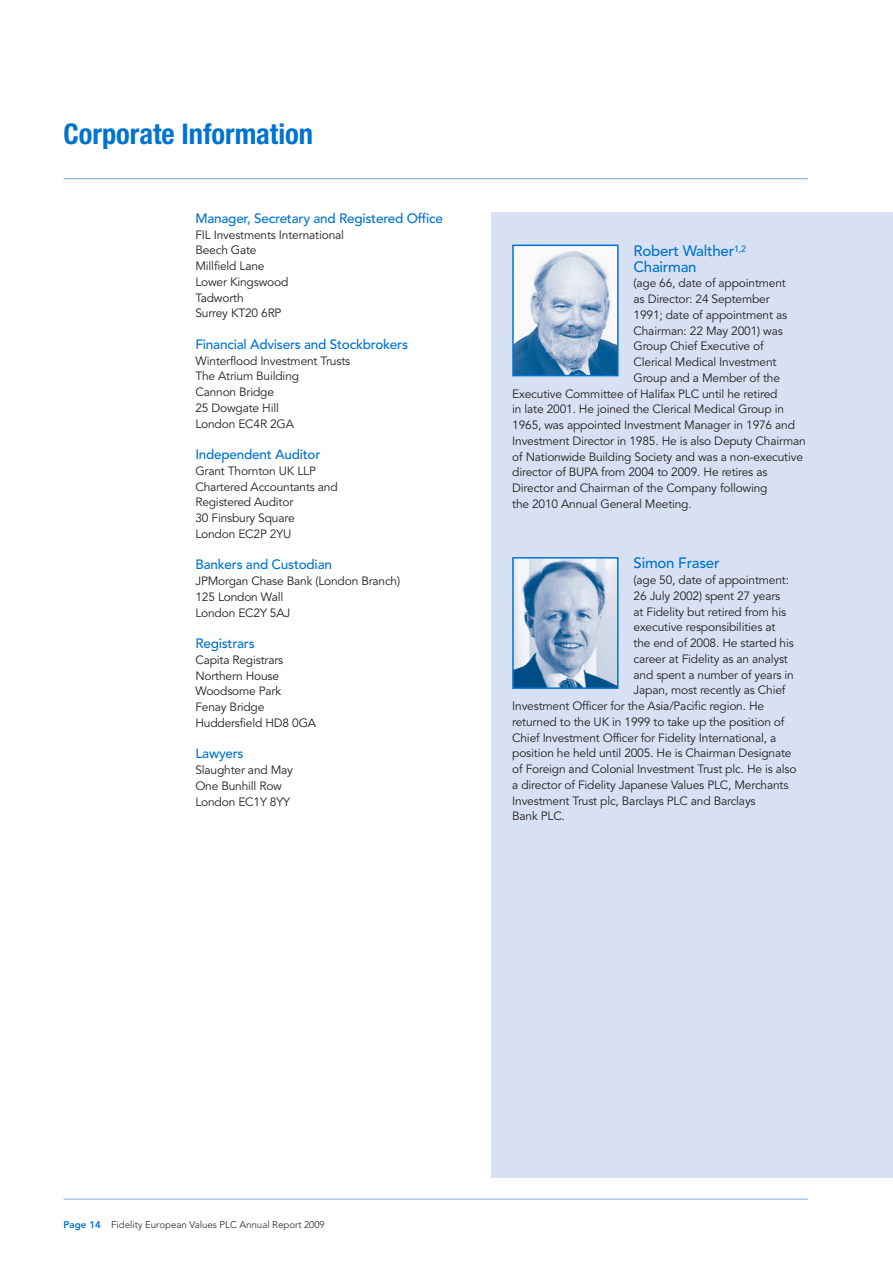
<style>
.page{position:relative;width:893px;height:1263px;background:#fff}
.page>*{position:absolute;margin:0;border:0;box-sizing:border-box;transform-origin:0 0}
.t1{font:700 condensed 28.5px "Helvetica Neue";color:#0073cf}
.t2{font:500 15px/15.8px "Avenir";letter-spacing:-.015em;color:#0073cf}
.t3{font:500 13.5px "Avenir";letter-spacing:-.015em;color:#0073cf}
.t4{font:12px/15.8px "Avenir";letter-spacing:-.015em;color:#231f20}
.t5{font:300 9.75px "Avenir";color:#231f20}
.s1{font-weight:800;color:#0073cf}
</style>
<div class="page">
<div style="left:491px;top:213px;width:401px;height:965px;background:#d8e1f3"></div>
<hr style="left:64px;top:178px;width:744px;height:1px;background:#8aacda">
<hr style="left:64px;top:1199px;width:744px;height:1px;background:#8aacda">
<img style="left:515px;top:248px;width:100px;height:125px">
<div style="left:512px;top:245px;width:106px;height:131px;border:2px solid #0073cf"></div>
<img style="left:515px;top:560px;width:100px;height:126px">
<div style="left:512px;top:557px;width:106px;height:132px;border:2px solid #0073cf"></div>
<h1 class="t1" style="left:64px;top:124px;width:251px">Corporate Information</h1>
<p class="t3" style="left:195px;top:213px;width:249px">Manager, Secretary and Registered Office</p>
<p class="t4" style="left:195px;top:228px;width:150px">FIL Investments International<br>Beech Gate<br>Millfield Lane<br>Lower Kingswood<br>Tadworth<br>Surrey KT20 6RP</p>
<p class="t3" style="left:195px;top:339px;width:214px">Financial Advisers and Stockbrokers</p>
<p class="t4" style="left:195px;top:354px;width:156px">Winterflood Investment Trusts<br>The Atrium Building<br>Cannon Bridge<br>25 Dowgate Hill<br>London EC4R 2GA</p>
<p class="t3" style="left:195px;top:449px;width:126px">Independent Auditor</p>
<p class="t4" style="left:195px;top:464px;width:144px">Grant Thornton UK LLP<br>Chartered Accountants and<br>Registered Auditor<br>30 Finsbury Square<br>London EC2P 2YU</p>
<p class="t3" style="left:195px;top:559px;width:138px">Bankers and Custodian</p>
<p class="t4" style="left:195px;top:574px;width:206px">JPMorgan Chase Bank (London Branch)<br>125 London Wall<br>London EC2Y 5AJ</p>
<p class="t3" style="left:195px;top:638px;width:61px">Registrars</p>
<p class="t4" style="left:195px;top:653px;width:122px">Capita Registrars<br>Northern House<br>Woodsome Park<br>Fenay Bridge<br>Huddersfield HD8 0GA</p>
<p class="t3" style="left:195px;top:748px;width:50px">Lawyers</p>
<p class="t4" style="left:195px;top:763px;width:99px">Slaughter and May<br>One Bunhill Row<br>London EC1Y 8YY</p>
<p class="t2" style="left:633px;top:244px;width:114px">Robert Walther<sup>1,2<br></sup>Chairman</p>
<p class="t4" style="left:633px;top:277px;width:154px">(age 66, date of appointment</p>
<p class="t4" style="left:633px;top:292px;width:138px">as Director: 24 September</p>
<p class="t4" style="left:633px;top:308px;width:155px">1991; date of appointment as</p>
<p class="t4" style="left:633px;top:324px;width:151px">Chairman: 22 May 2001) was</p>
<p class="t4" style="left:633px;top:340px;width:132px">Group Chief Executive of</p>
<p class="t4" style="left:633px;top:355px;width:144px">Clerical Medical Investment</p>
<p class="t4" style="left:633px;top:371px;width:148px">Group and a Member of the</p>
<p class="t4" style="left:512px;top:387px;width:267px">Executive Committee of Halifax PLC until he retired</p>
<p class="t4" style="left:512px;top:403px;width:273px">in late 2001. He joined the Clerical Medical Group in</p>
<p class="t4" style="left:512px;top:418px;width:284px">1965, was appointed Investment Manager in 1976 and</p>
<p class="t4" style="left:512px;top:434px;width:295px">Investment Director in 1985. He is also Deputy Chairman</p>
<p class="t4" style="left:512px;top:450px;width:292px">of Nationwide Building Society and was a non-executive</p>
<p class="t4" style="left:512px;top:466px;width:257px">director of BUPA from 2004 to 2009. He retires as</p>
<p class="t4" style="left:512px;top:481px;width:257px">Director and Chairman of the Company following</p>
<p class="t4" style="left:512px;top:497px;width:181px">the 2010 Annual General Meeting.</p>
<p class="t2" style="left:633px;top:557px;width:88px">Simon Fraser</p>
<p class="t4" style="left:633px;top:573px;width:157px">(age 50, date of appointment:</p>
<p class="t4" style="left:633px;top:589px;width:148px">26 July 2002) spent 27 years</p>
<p class="t4" style="left:633px;top:605px;width:154px">at Fidelity but retired from his</p>
<p class="t4" style="left:633px;top:621px;width:143px">executive responsibilities at</p>
<p class="t4" style="left:633px;top:636px;width:162px">the end of 2008. He started his</p>
<p class="t4" style="left:633px;top:652px;width:156px">career at Fidelity as an analyst</p>
<p class="t4" style="left:633px;top:668px;width:162px">and spent a number of years in</p>
<p class="t4" style="left:633px;top:684px;width:153px">Japan, most recently as Chief</p>
<p class="t4" style="left:512px;top:699px;width:253px">Investment Officer for the Asia/Pacific region. He</p>
<p class="t4" style="left:512px;top:715px;width:274px">returned to the UK in 1999 to take up the position of</p>
<p class="t4" style="left:512px;top:731px;width:266px">Chief Investment Officer for Fidelity International, a</p>
<p class="t4" style="left:512px;top:747px;width:281px">position he held until 2005. He is Chairman Designate</p>
<p class="t4" style="left:512px;top:762px;width:286px">of Foreign and Colonial Investment Trust plc. He is also</p>
<p class="t4" style="left:512px;top:778px;width:278px">a director of Fidelity Japanese Values PLC, Merchants</p>
<p class="t4" style="left:512px;top:794px;width:245px">Investment Trust plc, Barclays PLC and Barclays</p>
<p class="t4" style="left:512px;top:810px;width:54px">Bank PLC.</p>
<p class="t5" style="left:64px;top:1220px;width:262px"><span class="s1">Page 14</span> Fidelity European Values PLC Annual Report 2009</p>
</div>
